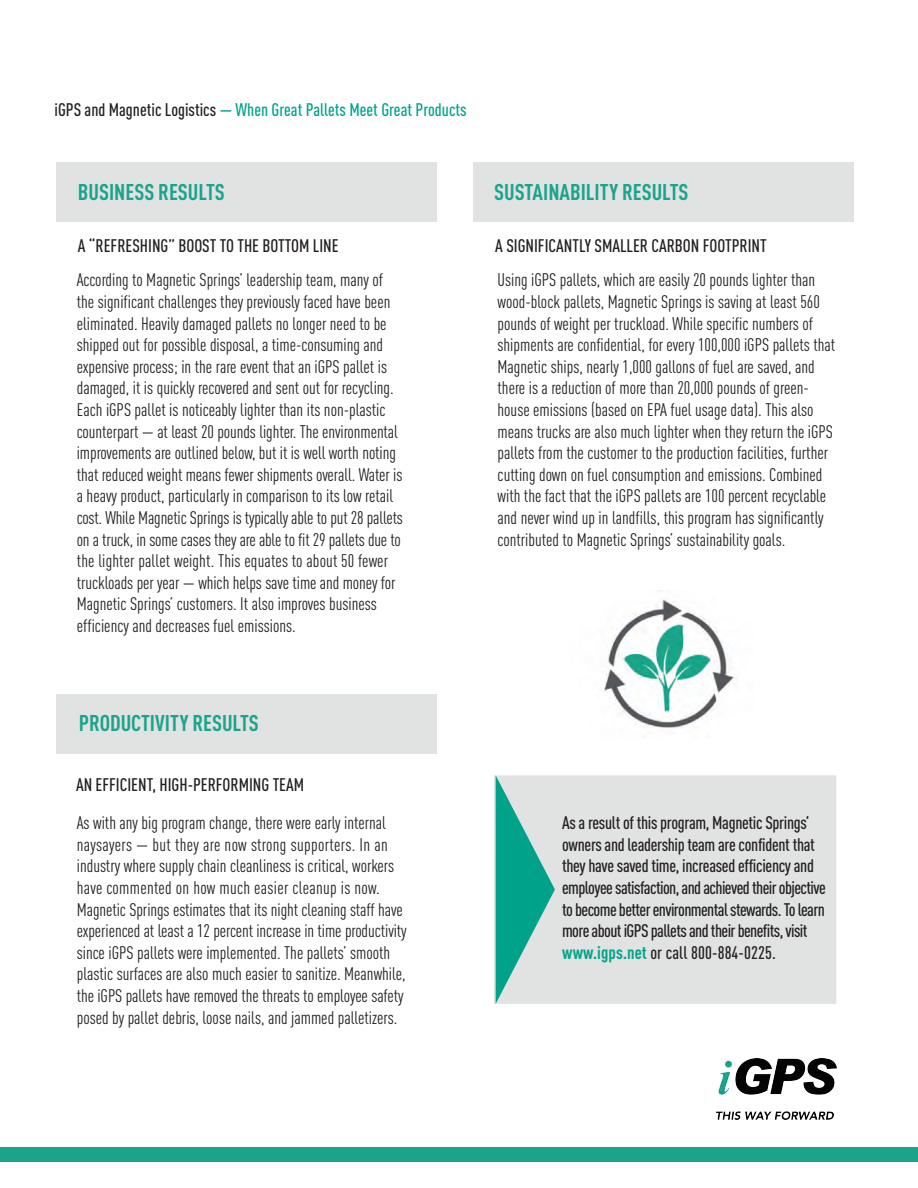
<style>
.page{position:relative;width:918px;height:1188px;background:#fff}
.page>*{position:absolute;margin:0;border:0;box-sizing:border-box;transform-origin:0 0}
.t1{font:700 condensed 22.5px "DINOT";color:#1aa48b}
.t2{font:condensed 18px/21.6px "DINOT";color:#231f20}
.t3{font:500 condensed 18px/21.6px "DINOT";letter-spacing:-.02em;color:#231f20}
.t4{font:500 condensed 18px "DINOT";color:#231f20}
.t5{font:500 condensed 18px "DINOT";color:#00a38a}
.s1{color:#231f20}
.s2{font-weight:700;color:#00a38a}
</style>
<div class="page">
<img style="left:717px;top:1059px;width:120px;height:61px">
<div style="left:56px;top:162px;width:381px;height:60px;background:#e1e3e3"></div>
<div style="left:473px;top:162px;width:381px;height:60px;background:#e1e3e3"></div>
<div style="left:494px;top:775px;width:342px;height:229px;background:#e1e3e3"></div>
<div style="left:56px;top:694px;width:381px;height:59px;background:#e1e3e3"></div>
<svg style="left:496px;top:776px;width:59px;height:227px"></svg>
<div style="left:0;top:1147px;width:918px;height:14px;background:#1aa48b"></div>
<img style="left:603px;top:598px;width:133px;height:130px">
<p class="t5" style="left:55px;top:97px;width:414px"><span class="s1">iGPS and Magnetic Logistics</span> — When Great Pallets Meet Great Products</p>
<p class="t1" style="left:78px;top:175px;width:148px">BUSINESS RESULTS</p>
<p class="t1" style="left:494px;top:175px;width:196px">SUSTAINABILITY RESULTS</p>
<p class="t4" style="left:78px;top:233px;width:262px">A “REFRESHING” BOOST TO THE BOTTOM LINE</p>
<p class="t4" style="left:495px;top:233px;width:273px">A SIGNIFICANTLY SMALLER CARBON FOOTPRINT</p>
<p class="t2" style="left:77px;top:268px;width:328px">According to Magnetic Springs’ leadership team, many of the significant challenges they previously faced have been eliminated. Heavily damaged pallets no longer need to be shipped out for possible disposal, a time-consuming and expensive process; in the rare event that an iGPS pallet is damaged, it is quickly recovered and sent out for recycling.<br>Each iGPS pallet is noticeably lighter than its non-plastic counterpart — at least 20 pounds lighter. The environmental improvements are outlined below, but it is well worth noting that reduced weight means fewer shipments overall. Water is a heavy product, particularly in comparison to its low retail cost. While Magnetic Springs is typically able to put 28 pallets on a truck, in some cases they are able to fit 29 pallets due to the lighter pallet weight. This equates to about 50 fewer truckloads per year — which helps save time and money for Magnetic Springs’ customers. It also improves business efficiency and decreases fuel emissions.</p>
<p class="t1" style="left:79px;top:707px;width:182px">PRODUCTIVITY RESULTS</p>
<p class="t4" style="left:76px;top:772px;width:230px">AN EFFICIENT, HIGH-PERFORMING TEAM</p>
<p class="t2" style="left:498px;top:268px;width:339px">Using iGPS pallets, which are easily 20 pounds lighter than wood-block pallets, Magnetic Springs is saving at least 560 pounds of weight per truckload. While specific numbers of shipments are confidential, for every 100,000 iGPS pallets that Magnetic ships, nearly 1,000 gallons of fuel are saved, and there is a reduction of more than 20,000 pounds of green&shy;house emissions (based on EPA fuel usage data). This also means trucks are also much lighter when they return the iGPS pallets from the customer to the production facilities, further cutting down on fuel consumption and emissions. Combined with the fact that the iGPS pallets are 100 percent recyclable and never wind up in landfills, this program has significantly contributed to Magnetic Springs’ sustainability goals.</p>
<p class="t2" style="left:77px;top:811px;width:331px">As with any big program change, there were early internal naysayers — but they are now strong supporters. In an industry where supply chain cleanliness is critical, workers have commented on how much easier cleanup is now.<br>Magnetic Springs estimates that its night cleaning staff have experienced at least a 12 percent increase in time productivity since iGPS pallets were implemented. The pallets’ smooth plastic surfaces are also much easier to sanitize. Meanwhile, the iGPS pallets have removed the threats to employee safety posed by pallet debris, loose nails, and jammed palletizers.</p>
<p class="t3" style="left:562px;top:811px;width:265px">As a result of this program, Magnetic Springs’ owners and leadership team are confident that they have saved time, increased efficiency and employee satisfaction, and achieved their objective to become better environmental stewards. To learn more about iGPS pallets and their benefits, visit <span class="s2">www.igps.net</span> or call 800-884-0225.</p>
</div>
